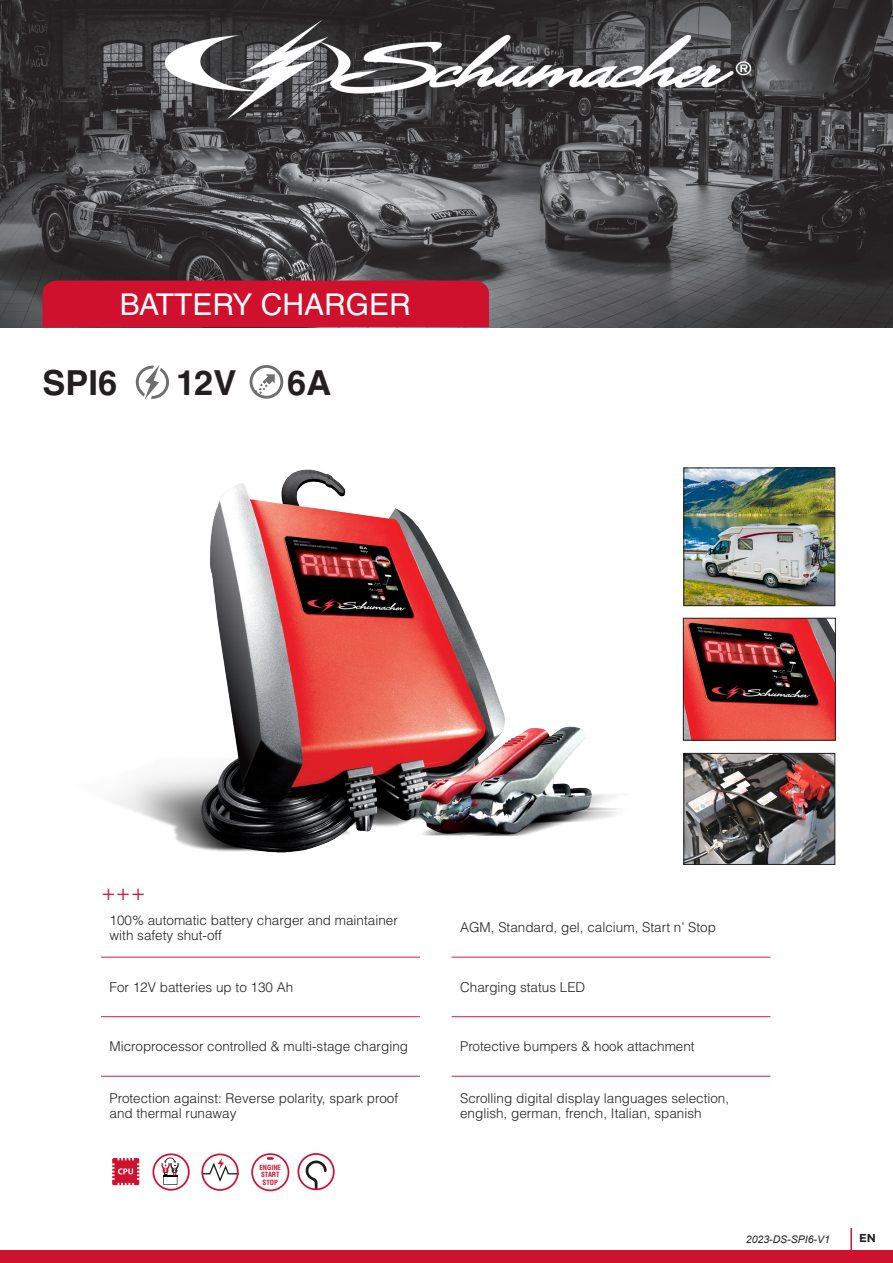
<style>
.page{position:relative;width:893px;height:1263px;background:#fff}
.page>*{position:absolute;margin:0;border:0;box-sizing:border-box;transform-origin:0 0}
.t1{font:700 34.5px "Helvetica LT Std";color:#231f20}
.t2{font:30px "Helvetica LT Std";color:#fff}
.TEXTE_INFO{font:300 22.5px "Helvetica LT Std";color:#d21e39}
.TEXTE_INFO-2{font:300 13.5px/15px "Helvetica LT Std";color:#231f20}
.t3{font:700 11.55px "Gotham";color:#231f20}
.t4{font:italic 10.5px "Arial";color:#231f20}
.t5{font:700 condensed 6.9px/7.2px "Helvetica LT Std";color:#cf122e}
</style>
<div class="page">
<img style="left:0;top:0;width:893px;height:327px">
<svg style="left:251px;top:1153px;width:38px;height:38px"></svg>
<svg style="left:201px;top:1158px;width:38px;height:26px"></svg>
<div style="left:201px;top:1153px;width:38px;height:38px;border:2px solid #d30d2b;border-radius:50%"></div>
<hr style="left:850px;top:1228px;width:2px;height:35px;background:#cf112e">
<svg style="left:250px;top:365px;width:33px;height:34px"></svg>
<svg style="left:135px;top:365px;width:34px;height:34px"></svg>
<svg style="left:112px;top:1158px;width:27px;height:27px"></svg>
<div style="left:152px;top:1153px;width:38px;height:37px;border:2px solid #d30d2b;border-radius:50%"></div>
<svg style="left:161px;top:1157px;width:18px;height:28px"></svg>
<svg style="left:305px;top:1160px;width:22px;height:29px"></svg>
<div style="left:297px;top:1153px;width:38px;height:37px;border:2px solid #d30d2b;border-radius:50%"></div>
<hr style="left:101px;top:1076px;width:319px;height:1px;background:#d21e39">
<hr style="left:452px;top:1076px;width:318px;height:1px;background:#d21e39">
<hr style="left:101px;top:957px;width:319px;height:1px;background:#d21e39">
<hr style="left:452px;top:957px;width:318px;height:1px;background:#d21e39">
<hr style="left:101px;top:1016px;width:319px;height:1px;background:#d21e39">
<hr style="left:452px;top:1016px;width:318px;height:1px;background:#d21e39">
<div style="left:0;top:1250px;width:893px;height:13px;background:#cf112e"></div>
<div style="left:43px;top:280px;width:446px;height:47px;background:#cf112e"></div>
<img style="left:114px;top:469px;width:504px;height:384px">
<img style="left:686px;top:755px;width:147px;height:107px">
<div style="left:684px;top:753px;width:151px;height:111px;border:1px solid #231f20"></div>
<img style="left:685px;top:620px;width:148px;height:118px">
<div style="left:683px;top:618px;width:152px;height:122px;border:1px solid #231f20"></div>
<img style="left:686px;top:470px;width:147px;height:134px">
<div style="left:684px;top:468px;width:151px;height:138px;border:1px solid #231f20"></div>
<p class="t2" style="left:120px;top:287px;width:293px">BATTERY CHARGER</p>
<p class="t1" style="left:43px;top:362px;width:76px">SPI6</p>
<p class="t1" style="left:176px;top:362px;width:62px">12V</p>
<p class="t1" style="left:287px;top:362px;width:46px">6A</p>
<p class="TEXTE_INFO" style="left:101px;top:878px;width:46px">+++</p>
<p class="TEXTE_INFO-2" style="left:110px;top:912px;width:290px">100% automatic battery charger and maintainer with safety shut-off</p>
<p class="TEXTE_INFO-2" style="left:460px;top:920px;width:257px">AGM, Standard, gel, calcium, Start n’ Stop</p>
<p class="TEXTE_INFO-2" style="left:110px;top:979px;width:185px">For 12V batteries up to 130 Ah</p>
<p class="TEXTE_INFO-2" style="left:460px;top:979px;width:127px">Charging status LED</p>
<p class="TEXTE_INFO-2" style="left:110px;top:1039px;width:300px">Microprocessor controlled &amp; multi-stage charging</p>
<p class="TEXTE_INFO-2" style="left:460px;top:1039px;width:236px">Protective bumpers &amp; hook attachment</p>
<p class="TEXTE_INFO-2" style="left:110px;top:1091px;width:290px">Protection against: Reverse polarity, spark proof and thermal runaway</p>
<p class="TEXTE_INFO-2" style="left:460px;top:1091px;width:271px">Scrolling digital display languages selection,</p>
<p class="TEXTE_INFO-2" style="left:460px;top:1106px;width:243px">english, german, french, Italian, spanish</p>
<p class="t5" style="left:259px;top:1164px;width:23px">ENGINE<br>START<br>STOP</p>
<p class="t4" style="left:746px;top:1232px;width:86px">2023-DS-SPI6-V1</p>
<p class="t3" style="left:859px;top:1230px;width:18px">EN</p>
</div>
